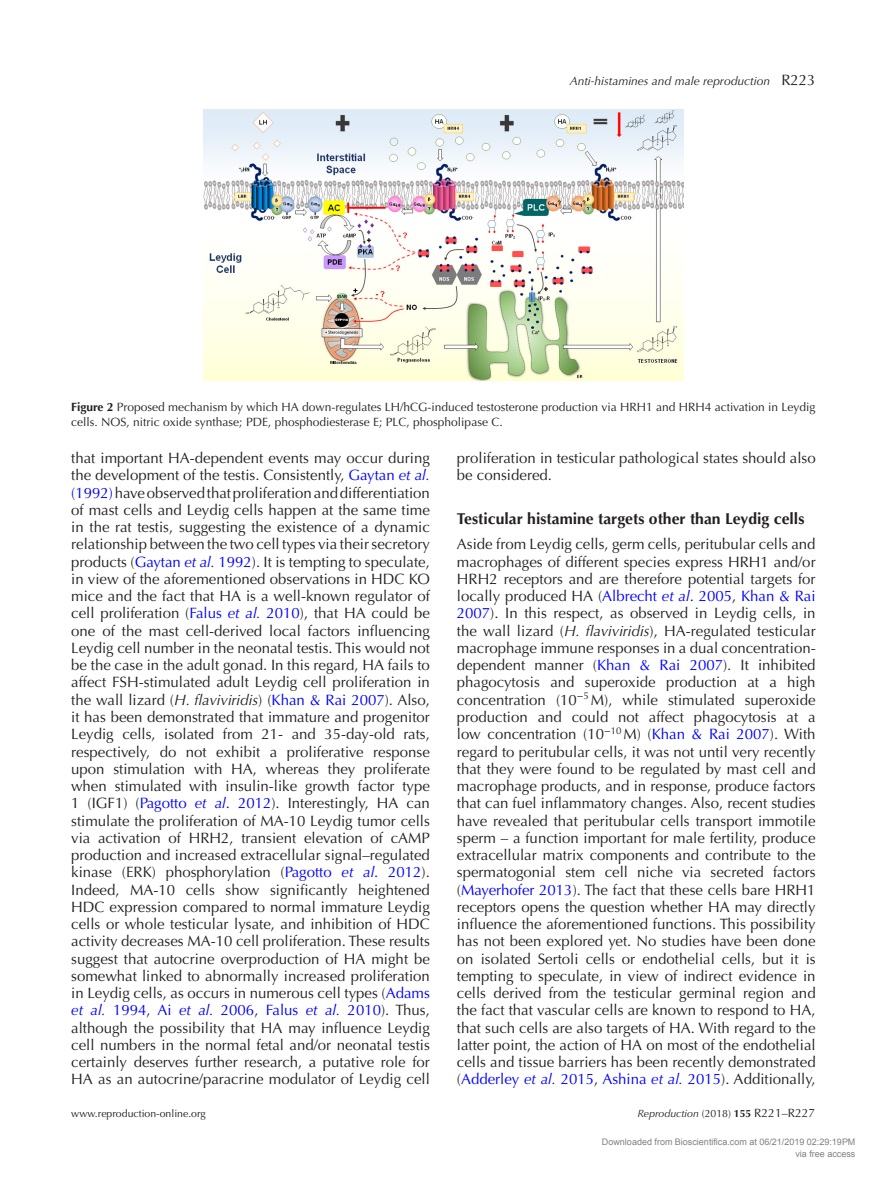
<style>
.page{position:relative;width:893px;height:1187px;background:#fff}
.page>*{position:absolute;margin:0;border:0;box-sizing:border-box;transform-origin:0 0}
.t1{font:700 15.75px "Optima LT Std";color:#231f20}
.TXT{font:15px/17.2px "Optima LT Std";color:#231f20;text-align:justify}
.FC{font:12px/15px "Optima LT Std";color:#231f20}
.RHR{font:italic 12px "Optima LT Std";color:#231f20}
.TXT-2{font:italic 10.5px "Optima LT Std";color:#231f20}
.TXT-3{font:10.5px "Optima LT Std";color:#231f20}
.t2{font:9px/12px "Arial";color:#808080;text-align:right}
.s1{font-style:normal;font-size:15px}
.s2{font-weight:700}
.s3{color:#00f}
.s4{font-style:italic;color:#00f}
.s5{font-style:italic}
.s6{font-style:normal}
.s7{font-weight:700;font-style:normal}
.s8{font-style:normal;font-size:12px}
</style>
<div class="page">
<img style="left:203px;top:109px;width:481px;height:271px">
<p class="RHR" style="left:570px;top:74px;width:247px">Anti-histamines and male reproduction <span class="s1">R223</span></p>
<p class="FC" style="left:71px;top:399px;width:746px"><span class="s2">Figure 2</span> Proposed mechanism by which HA down-regulates LH/hCG-induced testosterone production via HRH1 and HRH4 activation in Leydig cells. NOS, nitric oxide synthase; PDE, phosphodiesterase E; PLC, phospholipase C.</p>
<p class="TXT" style="left:71px;top:449px;width:360px">that important HA-dependent events may occur during the development of the testis. Consistently, <span class="s3">Gaytan</span> <span class="s4">et al. </span><span class="s3">(1992)</span> have observed that proliferation and differentiation of mast cells and Leydig cells happen at the same time in the rat testis, suggesting the existence of a dynamic relationship between the two cell types via their secretory products (<span class="s3">Gaytan</span> <span class="s4">et al.</span> <span class="s3">1992</span>). It is tempting to speculate, in view of the aforementioned observations in HDC KO mice and the fact that HA is a well-known regulator of cell proliferation (<span class="s3">Falus</span> <span class="s4">et al.</span> <span class="s3">2010</span>), that HA could be one of the mast cell-derived local factors influencing Leydig cell number in the neonatal testis. This would not be the case in the adult gonad. In this regard, HA fails to affect FSH-stimulated adult Leydig cell proliferation in the wall lizard (<span class="s5">H. flaviviridis</span>) (<span class="s3">Khan &amp; Rai 2007</span>). Also, it has been demonstrated that immature and progenitor Leydig cells, isolated from 21- and 35-day-old rats, respectively, do not exhibit a proliferative response upon stimulation with HA, whereas they proliferate when stimulated with insulin-like growth factor type 1 (IGF1) (<span class="s3">Pagotto</span> <span class="s4">et al</span><span class="s3">. 2012</span>). Interestingly, HA can stimulate the proliferation of MA-10 Leydig tumor cells via activation of HRH2, transient elevation of cAMP production and increased extracellular signal–regulated kinase (ERK) phosphorylation (<span class="s3">Pagotto</span> <span class="s4">et al</span><span class="s3">. 2012</span>).<br>Indeed, MA-10 cells show significantly heightened HDC expression compared to normal immature Leydig cells or whole testicular lysate, and inhibition of HDC activity decreases MA-10 cell proliferation. These results suggest that autocrine overproduction of HA might be somewhat linked to abnormally increased proliferation in Leydig cells, as occurs in numerous cell types (<span class="s3">Adams </span><span class="s4">et al.</span> <span class="s3">1994</span>, <span class="s3">Ai</span> <span class="s4">et al.</span> <span class="s3">2006</span>, <span class="s3">Falus</span> <span class="s4">et al.</span> <span class="s3">2010</span>). Thus, although the possibility that HA may influence Leydig cell numbers in the normal fetal and/or neonatal testis certainly deserves further research, a putative role for HA as an autocrine/paracrine modulator of Leydig cell</p>
<p class="TXT" style="left:457px;top:449px;width:360px">proliferation in testicular pathological states should also be considered.</p>
<h1 class="t1" style="left:457px;top:509px;width:349px">Testicular histamine targets other than Leydig cells</h1>
<p class="TXT" style="left:457px;top:536px;width:360px">Aside from Leydig cells, germ cells, peritubular cells and macrophages of different species express HRH1 and/or HRH2 receptors and are therefore potential targets for locally produced HA (<span class="s3">Albrecht</span> <span class="s4">et al</span><span class="s3">. 2005</span>, <span class="s3">Khan &amp; Rai 2007</span>). In this respect, as observed in Leydig cells, in the wall lizard (<span class="s5">H. flaviviridis</span>), HA-regulated testicular macrophage immune responses in a dual concentration&shy;dependent manner (<span class="s3">Khan &amp; Rai 2007</span>). It inhibited phagocytosis and superoxide production at a high concentration (10<sup>−</sup><sup>5</sup> M), while stimulated superoxide production and could not affect phagocytosis at a low concentration (10<sup>−</sup><sup>10</sup> M) (<span class="s3">Khan &amp; Rai 2007</span>). With regard to peritubular cells, it was not until very recently that they were found to be regulated by mast cell and macrophage products, and in response, produce factors that can fuel inflammatory changes. Also, recent studies have revealed that peritubular cells transport immotile sperm – a function important for male fertility, produce extracellular matrix components and contribute to the spermatogonial stem cell niche via secreted factors (<span class="s3">Mayerhofer 2013</span>). The fact that these cells bare HRH1 receptors opens the question whether HA may directly influence the aforementioned functions. This possibility has not been explored yet. No studies have been done on isolated Sertoli cells or endothelial cells, but it is tempting to speculate, in view of indirect evidence in cells derived from the testicular germinal region and the fact that vascular cells are known to respond to HA, that such cells are also targets of HA. With regard to the latter point, the action of HA on most of the endothelial cells and tissue barriers has been recently demonstrated (<span class="s3">Adderley</span> <span class="s4">et al.</span> <span class="s3">2015</span>, <span class="s3">Ashina</span> <span class="s4">et al.</span> <span class="s3">2015</span>). Additionally,</p>
<p class="TXT-3" style="left:71px;top:1106px;width:136px">www.reproduction-online.org</p>
<p class="TXT-2" style="left:637px;top:1106px;width:179px">Reproduction <span class="s6">(2018)</span> <span class="s7">155</span> <span class="s8">R221–R227</span></p>
<p class="t2" style="left:602px;top:1136px;width:255px">Downloaded from Bioscientifica.com at 06/21/2019 02:29:19PM via free access</p>
</div>
